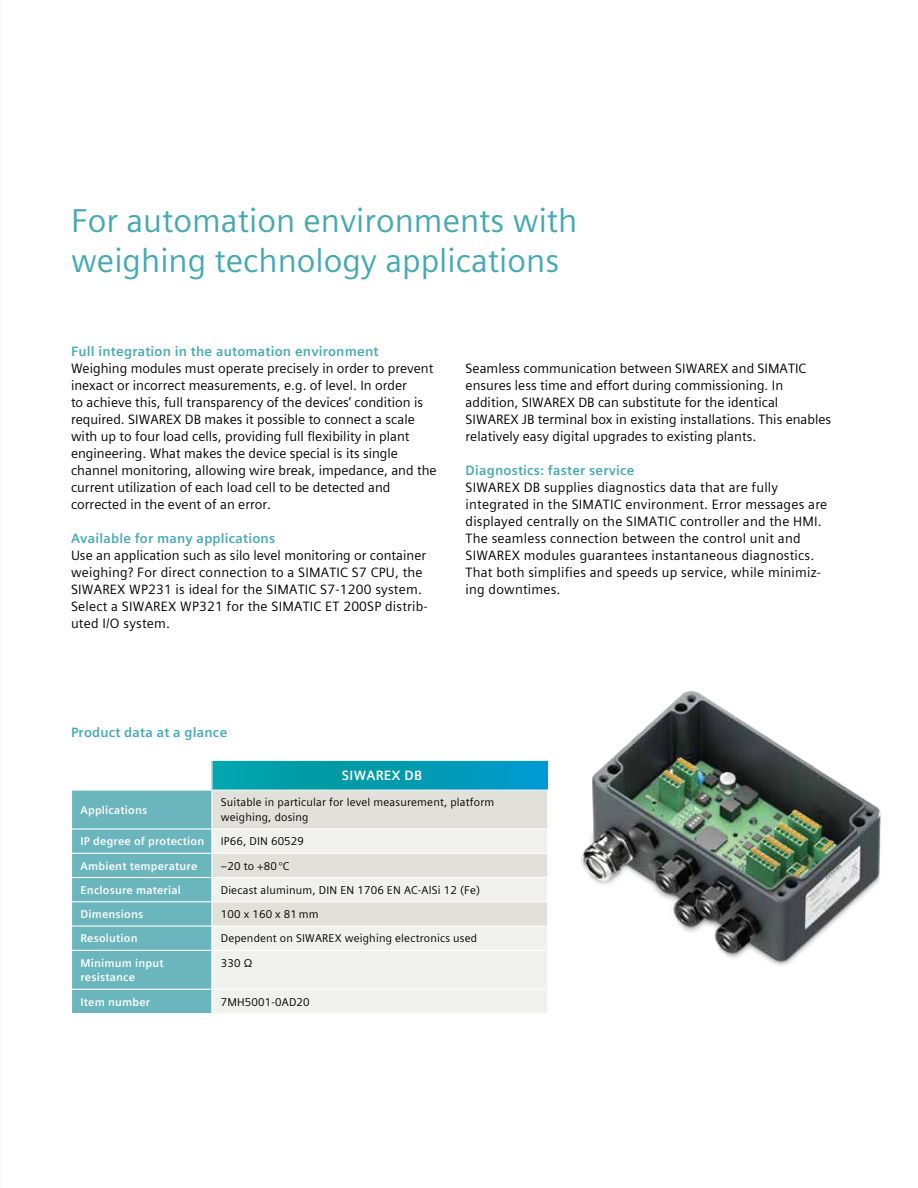
<style>
.page{position:relative;width:918px;height:1188px;background:#fff}
.page>*{position:absolute;margin:0;border:0;box-sizing:border-box;transform-origin:0 0}
.t1{font:33px/39.6px "Siemens Sans Global";color:#44a9b1}
.t2{font:13.5px/17px "Siemens Sans Global";color:#000}
.t3{font:700 13.5px "Siemens Sans Global";letter-spacing:.015em;color:#44a9b1}
.t4{font:700 13.5px "Siemens Sans Global";letter-spacing:.015em;color:#fff}
.t5{font:11.25px/14.7px "Siemens Sans Global";letter-spacing:.015em;color:#000}
.t6{font:700 11.25px/14.7px "Siemens Sans Global";letter-spacing:.015em;color:#fff}
</style>
<div class="page">
<svg style="left:213px;top:761px;width:335px;height:29px;background:#039db4"></svg>
<div style="left:213px;top:791px;width:334px;height:37px;background:#e1e0d9"></div>
<svg style="left:213px;top:830px;width:334px;height:183px;background:#ecebe7"></svg>
<hr style="left:212px;top:853px;width:335px;height:1px;background:#fff">
<hr style="left:212px;top:877px;width:335px;height:1px;background:#fff">
<hr style="left:212px;top:901px;width:335px;height:1px;background:#fff">
<hr style="left:212px;top:926px;width:335px;height:1px;background:#fff">
<hr style="left:212px;top:950px;width:335px;height:1px;background:#fff">
<hr style="left:212px;top:989px;width:335px;height:1px;background:#fff">
<svg style="left:71px;top:761px;width:142px;height:252px;background:#83c1c7"></svg>
<img style="left:581px;top:691px;width:300px;height:275px">
<h1 class="t1" style="left:71px;top:201px;width:508px">For automation environments with weighing technology applications</h1>
<p class="t3" style="left:71px;top:341px;width:309px">Full integration in the automation environment</p>
<p class="t2" style="left:71px;top:360px;width:367px">Weighing modules must operate precisely in order to prevent inexact or incorrect measurements, e.g. of level. In order<br>to achieve this, full transparency of the devices’ condition is required. SIWAREX DB makes it possible to connect a scale with up to four load cells, providing full flexibility in plant engineering. What makes the device special is its single channel monitoring, allowing wire break, impedance, and the current utilization of each load cell to be detected and corrected in the event of an error.</p>
<p class="t3" style="left:71px;top:528px;width:206px">Available for many applications</p>
<p class="t2" style="left:71px;top:547px;width:358px">Use an application such as silo level monitoring or container weighing? For direct connection to a SIMATIC S7 CPU, the SIWAREX WP231 is ideal for the SIMATIC S7-1200 system.<br>Select a SIWAREX WP321 for the SIMATIC ET 200SP distrib&shy;uted I/O system.</p>
<p class="t2" style="left:466px;top:360px;width:367px">Seamless communication between SIWAREX and SIMATIC ensures less time and effort during commissioning. In addition, SIWAREX DB can substitute for the identical SIWAREX JB terminal box in existing installations. This enables relatively easy digital upgrades to existing plants.</p>
<p class="t3" style="left:466px;top:460px;width:170px">Diagnostics: faster service</p>
<p class="t2" style="left:466px;top:479px;width:363px">SIWAREX DB supplies diagnostics data that are fully integrated in the SIMATIC environment. Error messages are displayed centrally on the SIMATIC controller and the HMI.<br>The seamless connection between the control unit and SIWAREX modules guarantees instantaneous diagnostics.<br>That both simplifies and speeds up service, while minimiz&shy;ing downtimes.</p>
<p class="t3" style="left:71px;top:722px;width:158px">Product data at a glance</p>
<p class="t4" style="left:342px;top:765px;width:82px">SIWAREX DB</p>
<p class="t6" style="left:80px;top:803px;width:68px">Applications</p>
<p class="t5" style="left:221px;top:795px;width:275px">Suitable in particular for level measurement, platform weighing, dosing</p>
<p class="t6" style="left:80px;top:834px;width:125px">IP degree of protection</p>
<p class="t5" style="left:221px;top:834px;width:85px">IP66, DIN 60529</p>
<p class="t6" style="left:80px;top:858px;width:118px">Ambient temperature</p>
<p class="t5" style="left:221px;top:858px;width:70px">–20 to +80 °C</p>
<p class="t6" style="left:80px;top:883px;width:102px">Enclosure material</p>
<p class="t5" style="left:221px;top:883px;width:261px">Diecast aluminum, DIN EN 1706 EN AC-AlSi 12 (Fe)</p>
<p class="t6" style="left:80px;top:907px;width:64px">Dimensions</p>
<p class="t5" style="left:221px;top:907px;width:99px">100 x 160 x 81 mm</p>
<p class="t6" style="left:80px;top:931px;width:59px">Resolution</p>
<p class="t5" style="left:221px;top:931px;width:258px">Dependent on SIWAREX weighing electronics used</p>
<p class="t6" style="left:80px;top:956px;width:85px">Minimum input resistance</p>
<p class="t5" style="left:221px;top:955px;width:33px">330 Ω</p>
<p class="t6" style="left:80px;top:994px;width:71px">Item number</p>
<p class="t5" style="left:221px;top:994px;width:90px">7MH5001-0AD20</p>
</div>
